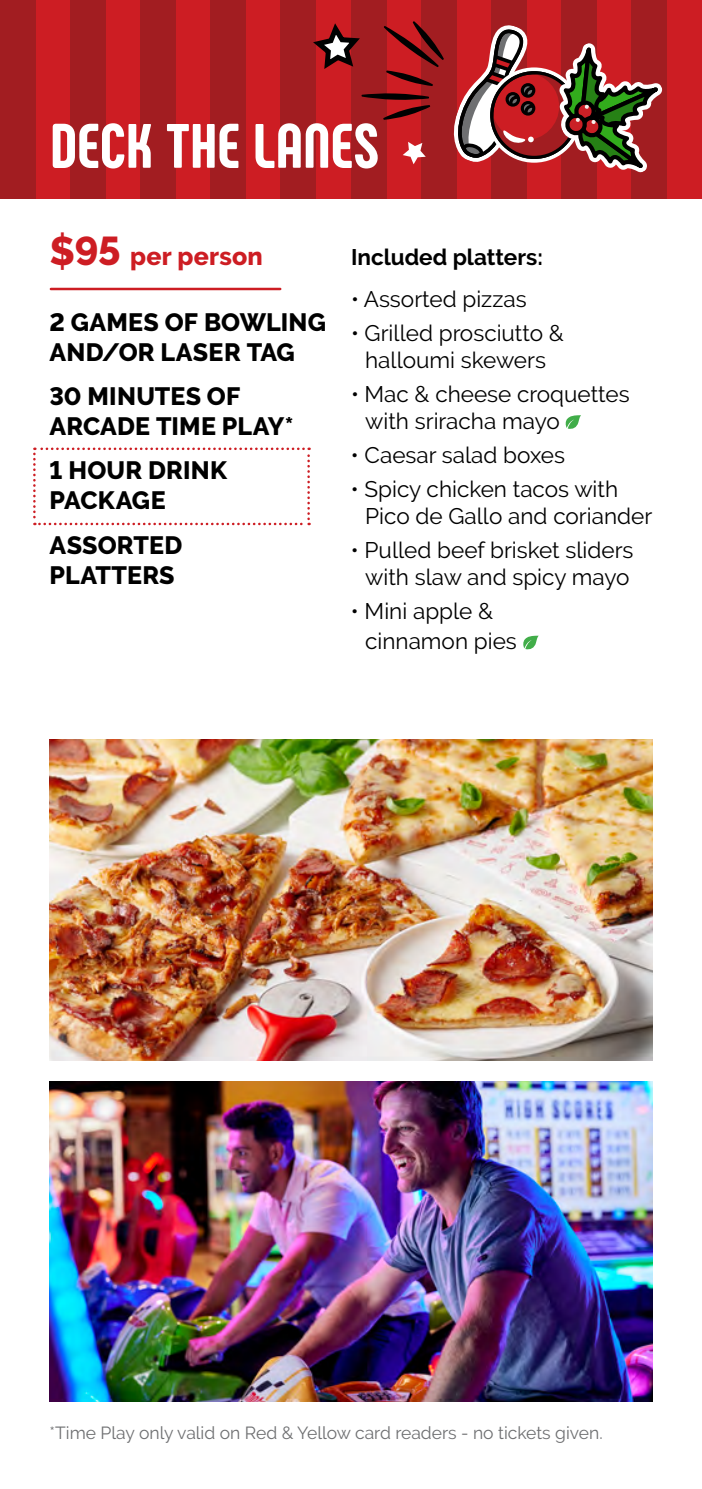
<style>
.page{position:relative;width:702px;height:1489px;background:#fff}
.page>*{position:absolute;margin:0;border:0;box-sizing:border-box;transform-origin:0 0}
.t1{font:800 62.5px "Phenomena";color:#fff}
.t2{font:800 25px/30px "Raleway";letter-spacing:.01em;color:#000}
.t3{font:800 25px "Raleway";letter-spacing:.005em;color:#cd1d23}
.t4{font:22.5px/27px "Raleway";color:#000}
.t5{font:700 22.5px "Raleway";color:#000}
.t6{font:17.5px "Raleway";color:#6e6f71}
.s1{font-size:40px}
</style>
<div class="page">
<div style="left:0;top:0;width:702px;height:198px;background:#cd1d23"></div>
<div style="left:0;top:0;width:35px;height:198px;background:#a21d21"></div>
<div style="left:421px;top:0;width:35px;height:198px;background:#a21d21"></div>
<div style="left:210px;top:0;width:36px;height:198px;background:#a21d21"></div>
<div style="left:631px;top:0;width:35px;height:198px;background:#a21d21"></div>
<div style="left:70px;top:0;width:35px;height:198px;background:#a21d21"></div>
<div style="left:491px;top:0;width:35px;height:198px;background:#a21d21"></div>
<div style="left:281px;top:0;width:35px;height:198px;background:#a21d21"></div>
<div style="left:351px;top:0;width:35px;height:198px;background:#a21d21"></div>
<div style="left:140px;top:0;width:35px;height:198px;background:#a21d21"></div>
<div style="left:561px;top:0;width:35px;height:198px;background:#a21d21"></div>
<svg style="left:565px;top:415px;width:16px;height:14px"></svg>
<svg style="left:523px;top:635px;width:15px;height:15px"></svg>
<hr style="left:51px;top:288px;width:229px;height:2px;background:#cd1d23">
<svg style="left:33px;top:447px;width:277px;height:78px"></svg>
<svg style="left:313px;top:18px;width:354px;height:177px"></svg>
<img style="left:50px;top:739px;width:602px;height:320px">
<img style="left:50px;top:1081px;width:602px;height:320px">
<h1 class="t1" style="left:50px;top:106px;width:331px">DECK THE LANES</h1>
<p class="t3" style="left:50px;top:242px;width:214px"><span class="s1">$95</span> per person</p>
<p class="t2" style="left:50px;top:307px;width:278px">2 GAMES OF BOWLING<br>AND/OR LASER TAG</p>
<p class="t2" style="left:50px;top:381px;width:245px">30 MINUTES OF<br>ARCADE TIME PLAY*</p>
<p class="t2" style="left:50px;top:455px;width:179px">1 HOUR DRINK<br>PACKAGE</p>
<p class="t2" style="left:50px;top:530px;width:134px">ASSORTED<br>PLATTERS</p>
<p class="t5" style="left:351px;top:245px;width:193px">Included platters:</p>
<p class="t4" style="left:351px;top:285px;width:177px">• Assorted pizzas</p>
<p class="t4" style="left:351px;top:319px;width:214px;text-align:center">• Grilled prosciutto &amp; halloumi skewers</p>
<p class="t4" style="left:365px;top:380px;width:266px;text-indent:-14px">• Mac &amp; cheese croquettes with sriracha mayo</p>
<p class="t4" style="left:351px;top:441px;width:215px">• Caesar salad boxes</p>
<p class="t4" style="left:365px;top:475px;width:288px;text-indent:-14px">• Spicy chicken tacos with<br>Pico de Gallo and coriander</p>
<p class="t4" style="left:351px;top:536px;width:284px;text-align:center">• Pulled beef brisket sliders with slaw and spicy mayo</p>
<p class="t4" style="left:365px;top:596px;width:153px;line-height:30px;text-indent:-14px">• Mini apple &amp; cinnamon pies</p>
<p class="t6" style="left:50px;top:1422px;width:554px">*Time Play only valid on Red &amp; Yellow card readers - no tickets given.</p>
</div>
